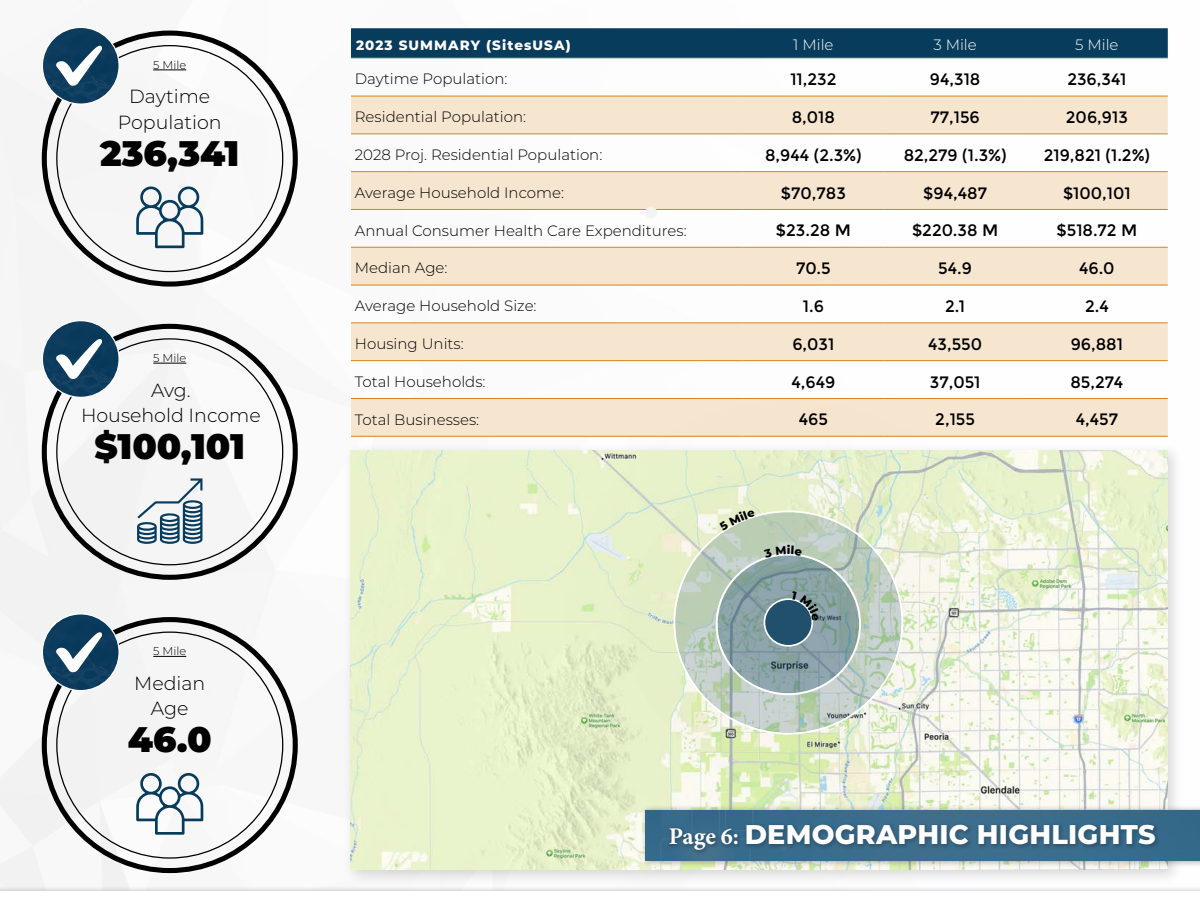
<style>
.page{position:relative;width:1200px;height:900px;background:#fff}
.page>*{position:absolute;margin:0;border:0;box-sizing:border-box;transform-origin:0 0}
.t1{font:900 35.55px "Montserrat";color:#000}
.t2{font:800 27px "Montserrat";letter-spacing:.01em;color:#fff}
.t3{font:300 19.05px "Montserrat";color:#000}
.t4{font:16.5px "Montserrat";color:#000}
.t5{font:300 15px "Montserrat";color:#000}
.t6{font:300 15px "Montserrat";color:#fff}
.t7{font:800 13.5px "Montserrat";letter-spacing:.08em;color:#fff}
.t8{font:300 11.4px "Montserrat";color:#000}
.s1{font-family:"Minion Pro";font-weight:700;font-size:24px}
</style>
<div class="page">
<img style="left:0;top:30px;width:1168px;height:856px">
<div style="left:351px;top:28px;width:817px;height:30px;background:#083c5d"></div>
<svg style="left:351px;top:97px;width:817px;height:339px;fill:#f7e6cf"></svg>
<hr style="left:351px;top:58px;width:392px;height:1px;background:#b9debc">
<hr style="left:743px;top:58px;width:141px;height:1px;background:#b9debc">
<hr style="left:884px;top:58px;width:142px;height:1px;background:#b9debc">
<hr style="left:1026px;top:58px;width:142px;height:1px;background:#b9debc">
<hr style="left:351px;top:96px;width:392px;height:1px;background:#d98310">
<hr style="left:743px;top:96px;width:141px;height:1px;background:#d98310">
<hr style="left:884px;top:96px;width:142px;height:1px;background:#d98310">
<hr style="left:1026px;top:96px;width:142px;height:1px;background:#d98310">
<hr style="left:351px;top:133px;width:392px;height:1px;background:#d98310">
<hr style="left:743px;top:133px;width:141px;height:1px;background:#d98310">
<hr style="left:884px;top:133px;width:142px;height:1px;background:#d98310">
<hr style="left:1026px;top:133px;width:142px;height:1px;background:#d98310">
<hr style="left:351px;top:171px;width:392px;height:1px;background:#d98310">
<hr style="left:743px;top:171px;width:141px;height:1px;background:#d98310">
<hr style="left:884px;top:171px;width:142px;height:1px;background:#d98310">
<hr style="left:1026px;top:171px;width:142px;height:1px;background:#d98310">
<hr style="left:351px;top:209px;width:392px;height:1px;background:#d98310">
<hr style="left:743px;top:209px;width:141px;height:1px;background:#d98310">
<hr style="left:884px;top:209px;width:142px;height:1px;background:#d98310">
<hr style="left:1026px;top:209px;width:142px;height:1px;background:#d98310">
<hr style="left:351px;top:247px;width:392px;height:1px;background:#d98310">
<hr style="left:743px;top:247px;width:141px;height:1px;background:#d98310">
<hr style="left:884px;top:247px;width:142px;height:1px;background:#d98310">
<hr style="left:1026px;top:247px;width:142px;height:1px;background:#d98310">
<hr style="left:351px;top:285px;width:392px;height:1px;background:#d98310">
<hr style="left:351px;top:322px;width:392px;height:1px;background:#d98310">
<hr style="left:351px;top:360px;width:392px;height:1px;background:#d98310">
<hr style="left:351px;top:398px;width:392px;height:1px;background:#d98310">
<hr style="left:351px;top:436px;width:392px;height:1px;background:#d98310">
<div style="left:343px;top:443px;width:841px;height:443px;background:#000;opacity:.15"></div>
<img style="left:350px;top:450px;width:62px;height:420px">
<img style="left:42px;top:29px;width:77px;height:75px">
<div style="left:42px;top:27px;width:78px;height:78px;border:1px solid #fff;border-radius:50%"></div>
<svg style="left:56px;top:46px;width:46px;height:40px"></svg>
<svg style="left:136px;top:185px;width:67px;height:63px"></svg>
<hr style="left:153px;top:70px;width:33px;height:1px;background:#000">
<img style="left:42px;top:614px;width:77px;height:77px">
<div style="left:42px;top:613px;width:78px;height:78px;border:1px solid #fff;border-radius:50%"></div>
<svg style="left:56px;top:632px;width:46px;height:40px"></svg>
<svg style="left:136px;top:772px;width:67px;height:63px"></svg>
<hr style="left:153px;top:656px;width:33px;height:1px;background:#000">
<img style="left:42px;top:321px;width:77px;height:76px">
<div style="left:42px;top:320px;width:78px;height:78px;border:1px solid #fff;border-radius:50%"></div>
<svg style="left:56px;top:339px;width:46px;height:40px"></svg>
<hr style="left:153px;top:363px;width:33px;height:1px;background:#000">
<svg style="left:137px;top:478px;width:65px;height:66px"></svg>
<div style="left:412px;top:249px;width:756px;height:651px;background:#000;opacity:.25"></div>
<div style="left:431px;top:267px;width:719px;height:633px;background:#000;opacity:.25"></div>
<div style="left:502px;top:324px;width:563px;height:572px;background:#000;opacity:.25"></div>
<div style="left:534px;top:357px;width:510px;height:514px;background:#000;opacity:.25"></div>
<div style="left:641px;top:804px;width:559px;height:64px;background:#000;opacity:.35"></div>
<div style="left:646px;top:810px;width:554px;height:51px;background:#376b8c"></div>
<div style="left:666px;top:822px;width:494px;height:34px;background:#000;opacity:.2"></div>
<div style="left:645px;top:207px;width:12px;height:11px;background:#f4f3ed;border-radius:50%"></div>
<div style="left:0;top:886px;width:1200px;height:14px;background:#000;opacity:.35"></div>
<div style="left:0;top:891px;width:1200px;height:9px;background:#fff"></div>
<svg style="left:791px;top:591px;width:28px;height:30px"></svg>
<svg style="left:719px;top:510px;width:36px;height:21px"></svg>
<svg style="left:764px;top:545px;width:38px;height:13px"></svg>
<p class="t8" style="left:153px;top:57px;width:34px">5 Mile</p>
<p class="t3" style="left:129px;top:84px;width:83px">Daytime</p>
<p class="t3" style="left:118px;top:109px;width:105px">Population</p>
<p class="t1" style="left:100px;top:126px;width:141px">236,341</p>
<p class="t8" style="left:153px;top:350px;width:34px">5 Mile</p>
<p class="t3" style="left:151px;top:377px;width:41px">Avg.</p>
<p class="t3" style="left:81px;top:402px;width:181px">Household Income</p>
<p class="t1" style="left:95px;top:420px;width:152px">$100,101</p>
<p class="t8" style="left:153px;top:643px;width:34px">5 Mile</p>
<p class="t3" style="left:134px;top:670px;width:73px">Median</p>
<p class="t3" style="left:151px;top:696px;width:39px">Age</p>
<p class="t1" style="left:128px;top:713px;width:85px">46.0</p>
<p class="t7" style="left:356px;top:35px;width:216px">2023 SUMMARY (SitesUSA)</p>
<p class="t6" style="left:793px;top:35px;width:42px">1 Mile</p>
<p class="t6" style="left:934px;top:35px;width:45px">3 Mile</p>
<p class="t6" style="left:1075px;top:35px;width:45px">5 Mile</p>
<p class="t5" style="left:355px;top:69px;width:154px">Daytime Population:</p>
<p class="t4" style="left:790px;top:70px;width:48px">11,232</p>
<p class="t4" style="left:930px;top:70px;width:52px">94,318</p>
<p class="t4" style="left:1067px;top:70px;width:61px">236,341</p>
<p class="t5" style="left:355px;top:107px;width:173px">Residential Population:</p>
<p class="t4" style="left:792px;top:108px;width:45px">8,018</p>
<p class="t4" style="left:930px;top:108px;width:51px">77,156</p>
<p class="t4" style="left:1066px;top:108px;width:63px">206,913</p>
<p class="t5" style="left:355px;top:145px;width:249px">2028 Proj. Residential Population:</p>
<p class="t4" style="left:765px;top:145px;width:98px">8,944 (2.3%)</p>
<p class="t4" style="left:904px;top:145px;width:105px">82,279 (1.3%)</p>
<p class="t4" style="left:1044px;top:145px;width:108px">219,821 (1.2%)</p>
<p class="t5" style="left:355px;top:182px;width:211px">Average Household Income:</p>
<p class="t4" style="left:781px;top:183px;width:66px">$70,783</p>
<p class="t4" style="left:923px;top:183px;width:65px">$94,487</p>
<p class="t4" style="left:1063px;top:183px;width:69px">$100,101</p>
<p class="t5" style="left:355px;top:220px;width:333px">Annual Consumer Health Care Expenditures:</p>
<p class="t4" style="left:776px;top:221px;width:77px">$23.28 M</p>
<p class="t4" style="left:912px;top:221px;width:88px">$220.38 M</p>
<p class="t4" style="left:1057px;top:221px;width:82px">$518.72 M</p>
<p class="t5" style="left:355px;top:258px;width:94px">Median Age:</p>
<p class="t4" style="left:796px;top:259px;width:36px">70.5</p>
<p class="t4" style="left:938px;top:259px;width:35px">54.9</p>
<p class="t4" style="left:1079px;top:259px;width:37px">46.0</p>
<p class="t5" style="left:355px;top:296px;width:183px">Average Household Size:</p>
<p class="t4" style="left:803px;top:297px;width:22px">1.6</p>
<p class="t4" style="left:945px;top:297px;width:22px">2.1</p>
<p class="t4" style="left:1085px;top:297px;width:25px">2.4</p>
<p class="t5" style="left:355px;top:334px;width:110px">Housing Units:</p>
<p class="t4" style="left:792px;top:334px;width:44px">6,031</p>
<p class="t4" style="left:928px;top:334px;width:56px">43,550</p>
<p class="t4" style="left:1071px;top:334px;width:54px">96,881</p>
<p class="t5" style="left:355px;top:371px;width:132px">Total Households:</p>
<p class="t4" style="left:791px;top:372px;width:45px">4,649</p>
<p class="t4" style="left:930px;top:372px;width:52px">37,051</p>
<p class="t4" style="left:1071px;top:372px;width:54px">85,274</p>
<p class="t5" style="left:355px;top:409px;width:126px">Total Businesses:</p>
<p class="t4" style="left:799px;top:410px;width:31px">465</p>
<p class="t4" style="left:935px;top:410px;width:41px">2,155</p>
<p class="t4" style="left:1076px;top:410px;width:44px">4,457</p>
<p class="t2" style="left:669px;top:815px;width:488px"><span class="s1">Page 6:</span> DEMOGRAPHIC HIGHLIGHTS</p>
</div>
